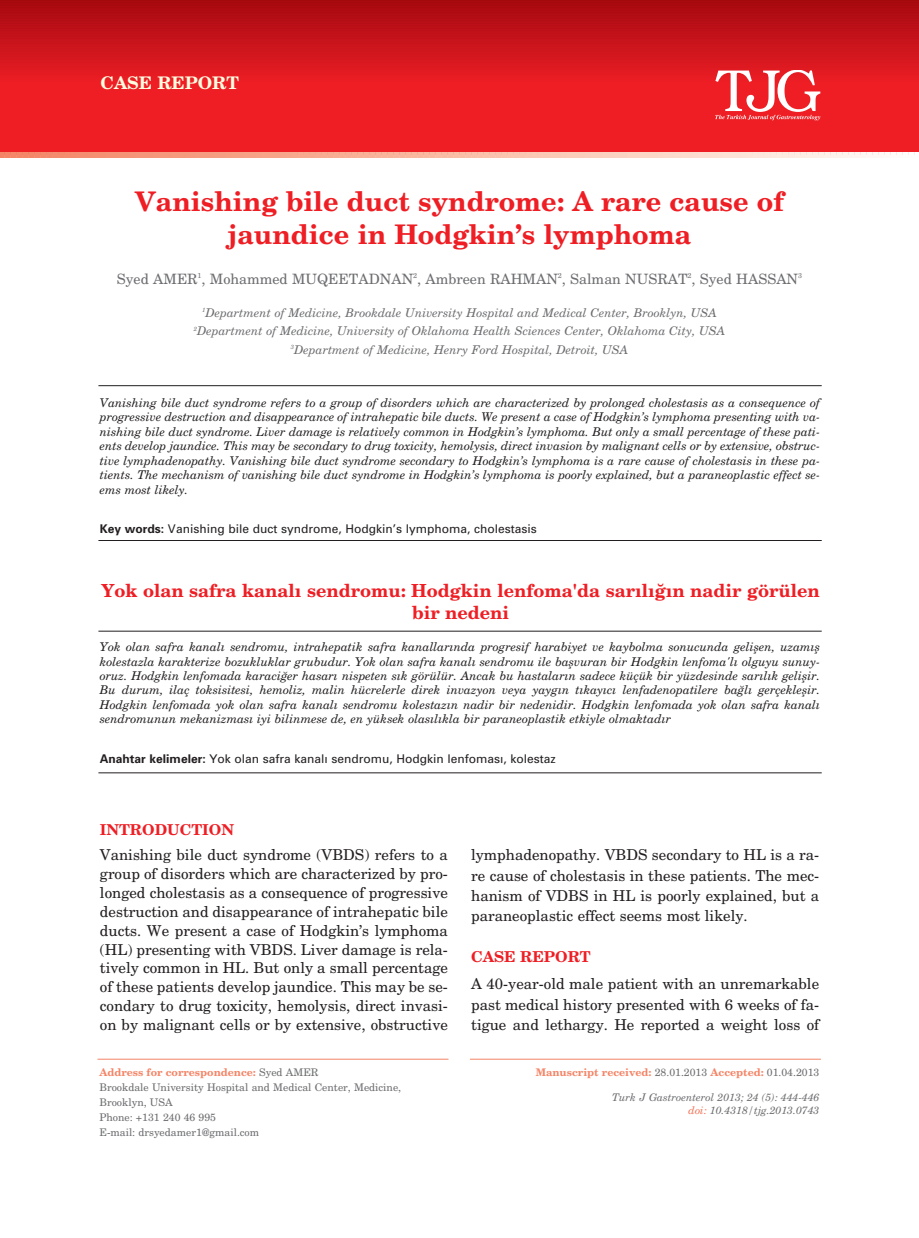
<style>
.page{position:relative;width:919px;height:1238px;background:#fff}
.page>*{position:absolute;margin:0;border:0;box-sizing:border-box;transform-origin:0 0}
.t1{font:700 27px/33.2px "New Century Schlbk TR";color:#ee1e24;text-align:center}
.t2{font:700 18px/21.6px "New Century Schlbk TR";color:#ee1e24;text-align:center}
.t3{font:700 17.4px "New Century Schlbk TR";color:#fffce0}
.t4{font:15px/18.8px "New Century Schlbk TR";color:#231f20;text-align:justify}
.t5{font:700 15px "New Century Schlbk TR";color:#ee1e24}
.t6{font:14.25px "New Century Schlbk TR";color:#6c6d70}
.t7{font:italic 12px/14.4px "New Century Schlbk TR";color:#231f20;text-align:justify}
.t8{font:italic 12px/18.8px "New Century Schlbk TR";color:#6c6d70;text-align:center}
.t9{font:12px "Univers";color:#231f20}
.t10{font:10.5px/15px "New Century Schlbk TR";color:#6c6d70}
.t11{font:italic 10.5px/12.6px "New Century Schlbk TR";color:#6c6d70;text-align:right}
.t12{font:700 10.5px "New Century Schlbk TR";color:#f58466}
.s1{font-weight:700}
.s2{font-weight:400;color:#6c6d70}
.s3{color:#f37053}
.s4{font-weight:700;color:#f58466}
</style>
<div class="page">
<div style="left:0;top:1px;width:918px;height:154px;background:#ee1e24"></div>
<hr style="left:0;top:1px;width:918px;height:3px;background:#970509">
<hr style="left:0;top:4px;width:918px;height:3px;background:#9a060b">
<hr style="left:0;top:7px;width:918px;height:3px;background:#9d070d">
<hr style="left:0;top:10px;width:918px;height:2px;background:#9f080e">
<hr style="left:0;top:12px;width:918px;height:3px;background:#a20910">
<hr style="left:0;top:15px;width:918px;height:2px;background:#a50a11">
<hr style="left:0;top:17px;width:918px;height:3px;background:#a70a12">
<hr style="left:0;top:20px;width:918px;height:3px;background:#aa0b13">
<hr style="left:0;top:23px;width:918px;height:2px;background:#ad0c14">
<hr style="left:0;top:25px;width:918px;height:3px;background:#b00d15">
<hr style="left:0;top:28px;width:918px;height:2px;background:#b30e16">
<hr style="left:0;top:30px;width:918px;height:3px;background:#b50e16">
<hr style="left:0;top:33px;width:918px;height:2px;background:#b80f17">
<hr style="left:0;top:35px;width:918px;height:3px;background:#bb1018">
<hr style="left:0;top:38px;width:918px;height:2px;background:#bd1019">
<hr style="left:0;top:40px;width:918px;height:3px;background:#c0121a">
<hr style="left:0;top:43px;width:918px;height:3px;background:#c2131b">
<hr style="left:0;top:46px;width:918px;height:2px;background:#c5141b">
<hr style="left:0;top:48px;width:918px;height:3px;background:#c8151c">
<hr style="left:0;top:51px;width:918px;height:2px;background:#ca151d">
<hr style="left:0;top:53px;width:918px;height:3px;background:#cd161d">
<hr style="left:0;top:56px;width:918px;height:2px;background:#cf171e">
<hr style="left:0;top:58px;width:918px;height:3px;background:#d2171f">
<hr style="left:0;top:61px;width:918px;height:3px;background:#d5181f">
<hr style="left:0;top:64px;width:918px;height:2px;background:#d91920">
<hr style="left:0;top:66px;width:918px;height:3px;background:#db1a21">
<hr style="left:0;top:69px;width:918px;height:2px;background:#df1b21">
<hr style="left:0;top:71px;width:918px;height:3px;background:#e11b22">
<hr style="left:0;top:74px;width:918px;height:2px;background:#e51c23">
<hr style="left:0;top:76px;width:918px;height:3px;background:#e81c23">
<svg style="left:1px;top:153px;width:917px;height:5px;background:#f9beaa"></svg>
<hr style="left:97px;top:1058px;width:351px;height:1px;background:#f58466">
<hr style="left:470px;top:1058px;width:350px;height:1px;background:#f58466">
<svg style="left:715px;top:70px;width:105px;height:50px"></svg>
<hr style="left:98px;top:385px;width:723px;height:1px;background:#231f20">
<hr style="left:98px;top:540px;width:723px;height:1px;background:#231f20">
<hr style="left:98px;top:630px;width:723px;height:1px;background:#231f20">
<hr style="left:98px;top:772px;width:723px;height:1px;background:#231f20">
<h3 class="t3" style="left:101px;top:76px;width:140px">CASE REPORT</h3>
<h1 class="t1" style="left:135px;top:186px;width:650px">Vanishing bile duct syndrome: A rare cause of jaundice in Hodgkin’s lymphoma</h1>
<p class="t6" style="left:117px;top:273px;width:686px">Syed AMER<sup>1</sup>, Mohammed MUQEETADNAN<sup>2</sup>, Ambreen RAHMAN<sup>2</sup>, Salman NUSRAT<sup>2</sup>, Syed HASSAN<sup>3</sup></p>
<p class="t8" style="left:194px;top:304px;width:533px"><sup>1</sup>Department of Medicine, Brookdale University Hospital and Medical Center, Brooklyn, USA<br><sup>2</sup>Department of Medicine, University of Oklahoma Health Sciences Center, Oklahoma City, USA<br><sup>3</sup>Department of Medicine, Henry Ford Hospital, Detroit, USA</p>
<p class="t7" style="left:100px;top:396px;width:721px">Vanishing bile duct syndrome refers to a group of disorders which are characterized by prolonged cholestasis as a consequence of progressive destruction and disappearance of intrahepatic bile ducts. We present a case of Hodgkin’s lymphoma presenting with va&shy;nishing bile duct syndrome. Liver damage is relatively common in Hodgkin’s lymphoma. But only a small percentage of these pati&shy;ents develop jaundice. This may be secondary to drug toxicity, hemolysis, direct invasion by malignant cells or by extensive, obstruc&shy;tive lymphadenopathy. Vanishing bile duct syndrome secondary to Hodgkin’s lymphoma is a rare cause of cholestasis in these pa&shy;tients. The mechanism of vanishing bile duct syndrome in Hodgkin’s lymphoma is poorly explained, but a paraneoplastic effect se&shy;ems most likely.</p>
<p class="t9" style="left:100px;top:525px;width:438px"><span class="s1">Key words:</span> Vanishing bile duct syndrome, Hodgkin’s lymphoma, cholestasis</p>
<h2 class="t2" style="left:102px;top:581px;width:719px">Yok olan safra kanal› sendromu: Hodgkin lenfoma'da sar›l›¤›n nadir görülen bir nedeni</h2>
<p class="t7" style="left:100px;top:640px;width:722px">Yok olan safra kanal› sendromu, intrahepatik safra kanallar›nda progresif harabiyet ve kaybolma sonucunda geliflen, uzam›fl kolestazla karakterize bozukluklar grubudur. Yok olan safra kanal› sendromu ile baflvuran bir Hodgkin lenfoma'l› olguyu sunuy&shy;oruz. Hodgkin lenfomada karaci¤er hasar› nispeten s›k görülür. Ancak bu hastalar›n sadece küçük bir yüzdesinde sar›l›k geliflir.<br>Bu durum, ilaç toksisitesi, hemoliz, malin hücrelerle direk invazyon veya yayg›n t›kay›c› lenfadenopatilere ba¤l› gerçekleflir.<br>Hodgkin lenfomada yok olan safra kanal› sendromu kolestaz›n nadir bir nedenidir. Hodgkin lenfomada yok olan safra kanal› sendromunun mekanizmas› iyi bilinmese de, en yüksek olas›l›kla bir paraneoplastik etkiyle olmaktad›r</p>
<p class="t9" style="left:100px;top:754px;width:457px"><span class="s1">Anahtar kelimeler:</span> Yok olan safra kanal› sendromu, Hodgkin lenfomas›, kolestaz</p>
<p class="t5" style="left:100px;top:823px;width:135px">INTRODUCTION</p>
<p class="t4" style="left:100px;top:846px;width:349px">Vanishing bile duct syndrome (VBDS) refers to a group of disorders which are characterized by pro&shy;longed cholestasis as a consequence of progressive destruction and disappearance of intrahepatic bile ducts. We present a case of Hodgkin’s lymphoma (HL) presenting with VBDS. Liver damage is rela&shy;tively common in HL. But only a small percentage of these patients develop jaundice. This may be se&shy;condary to drug toxicity, hemolysis, direct invasi&shy;on by malignant cells or by extensive, obstructive</p>
<p class="t4" style="left:471px;top:845px;width:349px;line-height:20.4px">lymphadenopathy. VBDS secondary to HL is a ra&shy;re cause of cholestasis in these patients. The mec&shy;hanism of VDBS in HL is poorly explained, but a paraneoplastic effect seems most likely.</p>
<p class="t5" style="left:471px;top:950px;width:121px">CASE REPORT</p>
<p class="t4" style="left:471px;top:974px;width:349px;line-height:20.4px">A 40-year-old male patient with an unremarkable past medical history presented with 6 weeks of fa&shy;tigue and lethargy. He reported a weight loss of</p>
<p class="t12" style="left:535px;top:1067px;width:285px">Manuscript received: <span class="s2">28.01.2013</span> Accepted: <span class="s2">01.04.2013</span></p>
<p class="t11" style="left:612px;top:1091px;width:209px">Turk J Gastroenterol 2013; 24 (5): 444-446 <span class="s3">doi:</span> 10.4318/tjg.2013.0743</p>
<p class="t10" style="left:99px;top:1065px;width:303px"><span class="s4">Address for correspondence:</span> Syed AMER<br>Brookdale University Hospital and Medical Center, Medicine, Brooklyn, USA<br>Phone: +131 240 46 995<br>E-mail: drsyedamer1@gmail.com</p>
</div>
